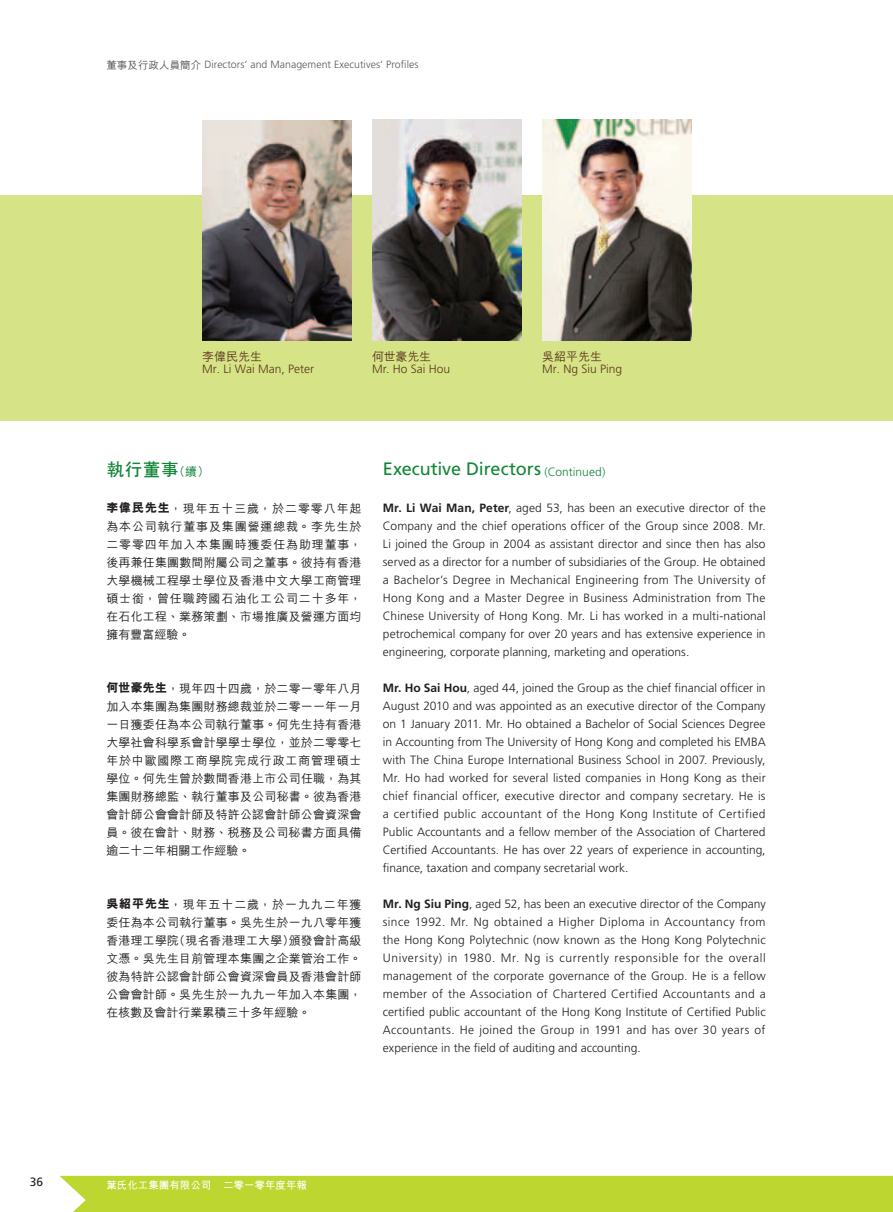
<style>
.page{position:relative;width:893px;height:1212px;background:#fff}
.page>*{position:absolute;margin:0;border:0;box-sizing:border-box;transform-origin:0 0}
.t1{font:18px "Frutiger LT Std";letter-spacing:-.01em;color:#118637}
.t2{font:18px "C Hei 2 HK Bold E Ten B5 H";color:#118637}
.t3{font:300 12px/18px "Frutiger LT Std";color:#231f20;text-align:justify}
.t4{font:12px/18px "M Hei HK Medium E Ten B5 H";letter-spacing:.015em;color:#231f20;text-align:justify}
.t5{font:300 12px "Frutiger LT Std";color:#59371d}
.t6{font:12px "M Hei HK Medium E Ten B5 H";color:#59371d}
.t7{font:12px "Frutiger LT Std";color:#231f20}
.t8{font:300 10.5px "Frutiger LT Std";letter-spacing:.005em;color:#57585a}
.t9{font:10.5px "M Hei HK Bold E Ten B5 H";color:#fff}
.s1{font-family:"M Hei HK Medium E Ten B5 H";font-weight:400}
.s2{font-family:"M Hei HK Medium E Ten B5 H";font-size:12px}
.s3{font-family:"M Hei HK Xbold E Ten B5 H"}
.s4{font-weight:300;font-size:12px}
.s5{font-weight:700}
</style>
<div class="page">
<div style="left:59px;top:1176px;width:833px;height:36px;background:#bed630"></div>
<div style="left:0;top:196px;width:892px;height:225px;background:#d7e387"></div>
<img style="left:202px;top:120px;width:149px;height:220px">
<img style="left:372px;top:119px;width:149px;height:221px">
<img style="left:542px;top:119px;width:149px;height:221px">
<p class="t8" style="left:106px;top:60px;width:314px"><span class="s1">董事及行政人員簡介</span> Directors‘ and Management Executives‘ Profiles</p>
<p class="t6" style="left:202px;top:352px;width:61px">李偉民先生</p>
<p class="t5" style="left:202px;top:364px;width:113px">Mr. Li Wai Man, Peter</p>
<p class="t6" style="left:372px;top:352px;width:61px">何世豪先生</p>
<p class="t5" style="left:372px;top:364px;width:80px">Mr. Ho Sai Hou</p>
<p class="t6" style="left:542px;top:352px;width:61px">吳紹平先生</p>
<p class="t5" style="left:542px;top:364px;width:82px">Mr. Ng Siu Ping</p>
<h1 class="t2" style="left:106px;top:463px;width:104px">執行董事<span class="s2">（續）</span></h1>
<p class="t4" style="left:106px;top:501px;width:257px"><span class="s3">李偉民先生</span>，現年五十三歲，於二零零八年起為本公司執行董事及集團營運總裁。李先生於二零零四年加入本集團時獲委任為助理董事，後再兼任集團數間附屬公司之董事。彼持有香港大學機械工程學士學位及香港中文大學工商管理碩士銜，曾任職跨國石油化工公司二十多年，在石化工程、業務策劃、市場推廣及營運方面均擁有豐富經驗。</p>
<p class="t4" style="left:106px;top:681px;width:257px"><span class="s3">何世豪先生</span>，現年四十四歲，於二零一零年八月加入本集團為集團財務總裁並於二零一一年一月一日獲委任為本公司執行董事。何先生持有香港大學社會科學系會計學學士學位，並於二零零七年於中歐國際工商學院完成行政工商管理碩士學位。何先生曾於數間香港上市公司任職，為其集團財務總監、執行董事及公司秘書。彼為香港會計師公會會計師及特許公認會計師公會資深會員。彼在會計、財務、稅務及公司秘書方面具備逾二十二年相關工作經驗。</p>
<p class="t4" style="left:106px;top:897px;width:257px"><span class="s3">吳紹平先生</span>，現年五十二歲，於一九九二年獲委任為本公司執行董事。吳先生於一九八零年獲香港理工學院（現名香港理工大學）頒發會計高級文憑。吳先生目前管理本集團之企業管治工作。彼為特許公認會計師公會資深會員及香港會計師公會會計師。吳先生於一九九一年加入本集團，在核數及會計行業累積三十多年經驗。</p>
<h1 class="t1" style="left:383px;top:461px;width:224px">Executive Directors <span class="s4">(Continued)</span></h1>
<p class="t3" style="left:383px;top:499px;width:384px"><span class="s5">Mr. Li Wai Man, Peter</span>, aged 53, has been an executive director of the Company and the chief operations officer of the Group since 2008. Mr.<br>Li joined the Group in 2004 as assistant director and since then has also served as a director for a number of subsidiaries of the Group. He obtained a Bachelor’s Degree in Mechanical Engineering from The University of Hong Kong and a Master Degree in Business Administration from The Chinese University of Hong Kong. Mr. Li has worked in a multi-national petrochemical company for over 20 years and has extensive experience in engineering, corporate planning, marketing and operations.</p>
<p class="t3" style="left:383px;top:679px;width:384px"><span class="s5">Mr. Ho Sai Hou</span>, aged 44, joined the Group as the chief financial officer in August 2010 and was appointed as an executive director of the Company on 1 January 2011. Mr. Ho obtained a Bachelor of Social Sciences Degree in Accounting from The University of Hong Kong and completed his EMBA with The China Europe International Business School in 2007. Previously, Mr. Ho had worked for several listed companies in Hong Kong as their chief financial officer, executive director and company secretary. He is a certified public accountant of the Hong Kong Institute of Certified Public Accountants and a fellow member of the Association of Chartered Certified Accountants. He has over 22 years of experience in accounting, finance, taxation and company secretarial work.</p>
<p class="t3" style="left:383px;top:895px;width:384px"><span class="s5">Mr. Ng Siu Ping</span>, aged 52, has been an executive director of the Company since 1992. Mr. Ng obtained a Higher Diploma in Accountancy from the Hong Kong Polytechnic (now known as the Hong Kong Polytechnic University) in 1980. Mr. Ng is currently responsible for the overall management of the corporate governance of the Group. He is a fellow member of the Association of Chartered Certified Accountants and a certified public accountant of the Hong Kong Institute of Certified Public Accountants. He joined the Group in 1991 and has over 30 years of experience in the field of auditing and accounting.</p>
<p class="t7" style="left:30px;top:1177px;width:15px">36</p>
<p class="t9" style="left:106px;top:1181px;width:202px">葉氏化工集團有限公司 二零一零年度年報</p>
</div>
